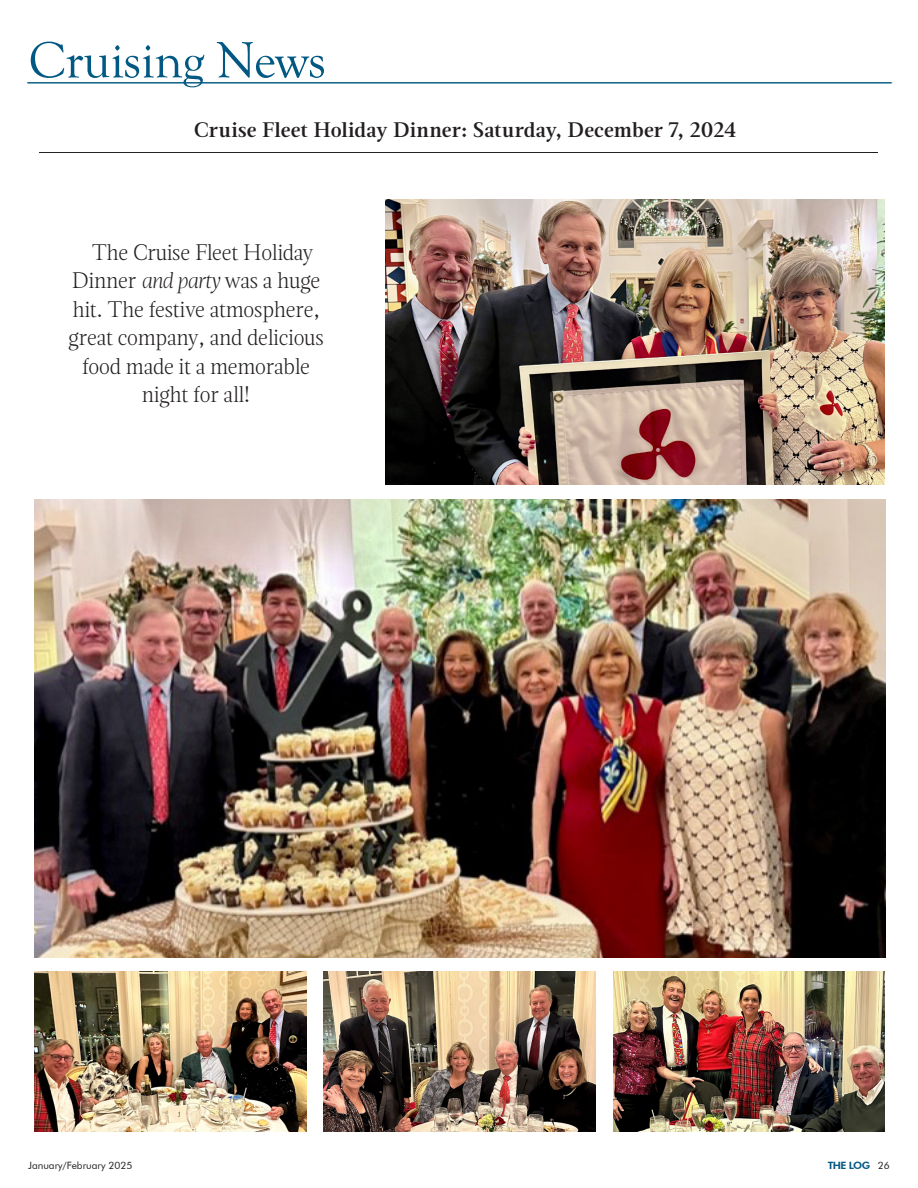
<style>
.page{position:relative;width:918px;height:1188px;background:#fff}
.page>*{position:absolute;margin:0;border:0;box-sizing:border-box;transform-origin:0 0}
.t1{font:52.5px "Goudy Old Style T";letter-spacing:-.01em;color:#005883}
.t2{font:100 22.5px "Magneta";letter-spacing:-.01em;color:#231f20}
.t3{font:600 21px "Magneta";letter-spacing:.005em;color:#231f20}
.t4{font:10.05px "Futura BT";color:#231f20}
.t5{font:800 10.05px "Futura BT";letter-spacing:-.05em;color:#005883;scale:1.05 1}
.s1{font-style:italic}
.s2{font-weight:400;color:#231f20}
</style>
<div class="page">
<img style="left:35px;top:500px;width:851px;height:458px">
<hr style="left:28px;top:82px;width:864px;height:1px;background:#005883">
<hr style="left:27px;top:82px;width:864px;height:1px;background:#005883">
<img style="left:386px;top:199px;width:498px;height:286px">
<hr style="left:39px;top:150px;width:842px;height:4px;background:#231f20;opacity:.39">
<img style="left:34px;top:972px;width:272px;height:159px">
<img style="left:324px;top:972px;width:272px;height:159px">
<img style="left:613px;top:972px;width:272px;height:159px">
<p class="t1" style="left:29px;top:31px;width:299px">Cruising News</p>
<p class="t3" style="left:194px;top:115px;width:544px">Cruise Fleet Holiday Dinner: Saturday, December 7, 2024</p>
<p class="t2" style="left:92px;top:237px;width:223px">The Cruise Fleet Holiday</p>
<p class="t2" style="left:72px;top:265px;width:250px">Dinner <span class="s1">and party</span> was a huge</p>
<p class="t2" style="left:72px;top:294px;width:249px">hit. The festive atmosphere,</p>
<p class="t2" style="left:68px;top:322px;width:257px">great company, and delicious</p>
<p class="t2" style="left:82px;top:351px;width:229px">food made it a memorable</p>
<p class="t2" style="left:142px;top:379px;width:110px">night for all!</p>
<p class="t4" style="left:28px;top:1159px;width:106px">January/February 2025</p>
<p class="t5" style="left:828px;top:1159px;width:61px">THE LOG <span class="s2">26</span></p>
</div>
